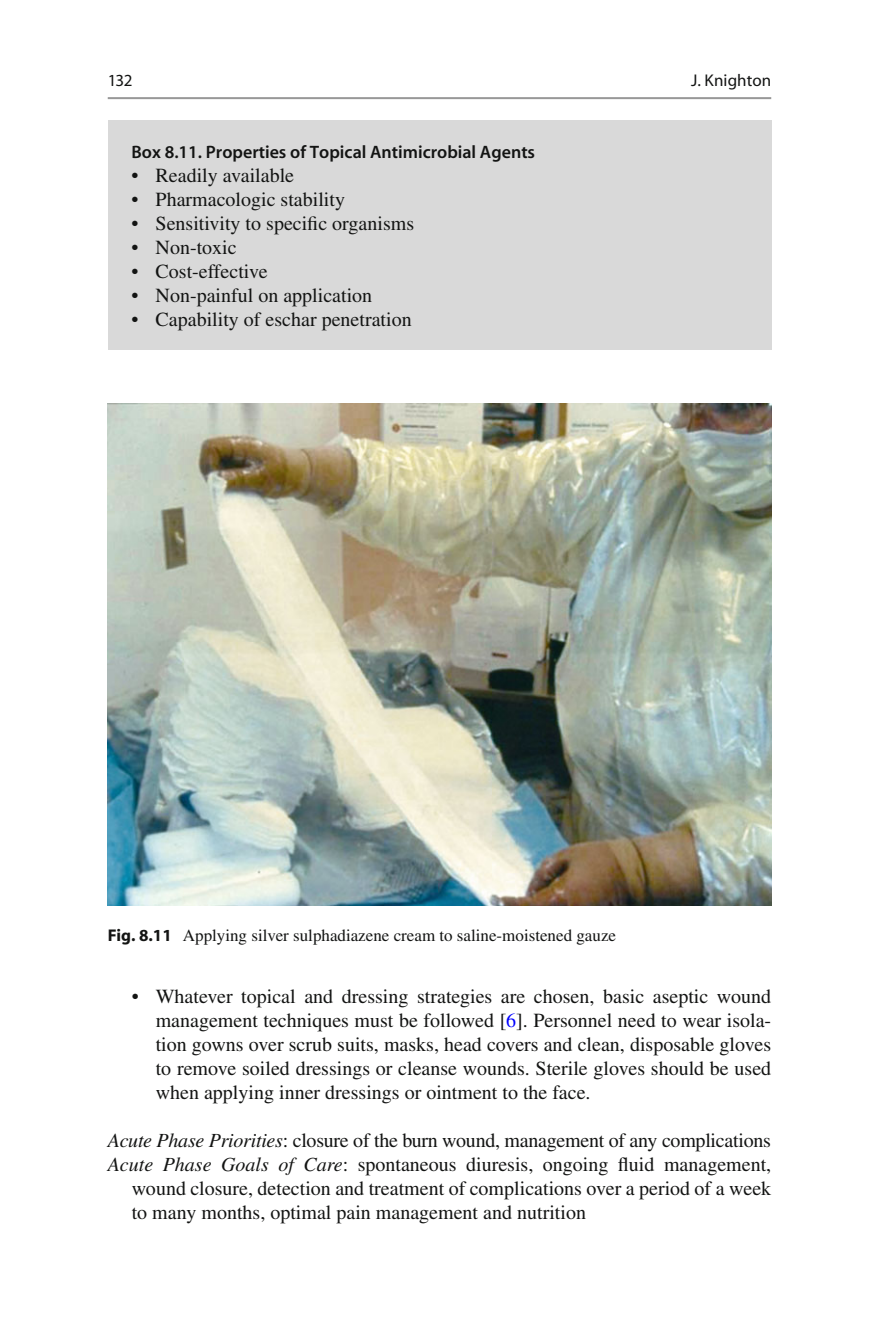
<style>
.page{position:relative;width:879px;height:1333px;background:#fff}
.page>*{position:absolute;margin:0;border:0;box-sizing:border-box;transform-origin:0 0}
.t1{font:20px/24px "Times";color:#131413;text-align:justify}
.t2{font:600 18px "Myriad";color:#131413}
.t3{font:17px "Times";color:#131413}
.t4{font:17px "Myriad";letter-spacing:.005em;color:#131413}
.s1{font-family:"Myriad";font-weight:700}
.s2{color:#00f}
.s3{font-style:italic}
</style>
<div class="page">
<hr style="left:108px;top:97px;width:663px;height:2px;background:#989898">
<img style="left:108px;top:403px;width:663px;height:502px">
<div style="left:108px;top:121px;width:663px;height:229px;background:#d9d9d9"></div>
<p class="t4" style="left:108px;top:74px;width:26px">132</p>
<p class="t4" style="left:691px;top:74px;width:82px">J. Knighton</p>
<p class="t2" style="left:132px;top:145px;width:405px">Box 8.11. Properties of Topical Antimicrobial Agents</p>
<p class="t1" style="left:132px;top:165px;width:164px">• Readily available</p>
<p class="t1" style="left:132px;top:189px;width:215px">• Pharmacologic stability</p>
<p class="t1" style="left:132px;top:213px;width:284px">• Sensitivity to speci fi c organisms</p>
<p class="t1" style="left:132px;top:237px;width:107px">• Non-toxic</p>
<p class="t1" style="left:132px;top:261px;width:137px">• Cost-effective</p>
<p class="t1" style="left:132px;top:285px;width:242px">• Non-painful on application</p>
<p class="t1" style="left:132px;top:309px;width:282px">• Capability of eschar penetration</p>
<p class="t3" style="left:108px;top:928px;width:510px"><span class="s1">Fig. 8.11</span> Applying silver sulphadiazene cream to saline-moistened gauze</p>
<p class="t1" style="left:156px;top:985px;width:617px;text-indent:-24px">• Whatever topical and dressing strategies are chosen, basic aseptic wound management techniques must be followed [ <span class="s2">6</span> ] . Personnel need to wear isola&shy;tion gowns over scrub suits, masks, head covers and clean, disposable gloves to remove soiled dressings or cleanse wounds. Sterile gloves should be used when applying inner dressings or ointment to the face.</p>
<p class="t1" style="left:108px;top:1129px;width:664px"><span class="s3">Acute Phase Priorities</span> : closure of the burn wound, management of any complications</p>
<p class="t1" style="left:108px;top:1153px;width:665px"><span class="s3">Acute Phase Goals of Care</span> : spontaneous diuresis, ongoing fl uid management,</p>
<p class="t1" style="left:132px;top:1177px;width:641px">wound closure, detection and treatment of complications over a period of a week</p>
<p class="t1" style="left:132px;top:1201px;width:456px">to many months, optimal pain management and nutrition</p>
</div>
